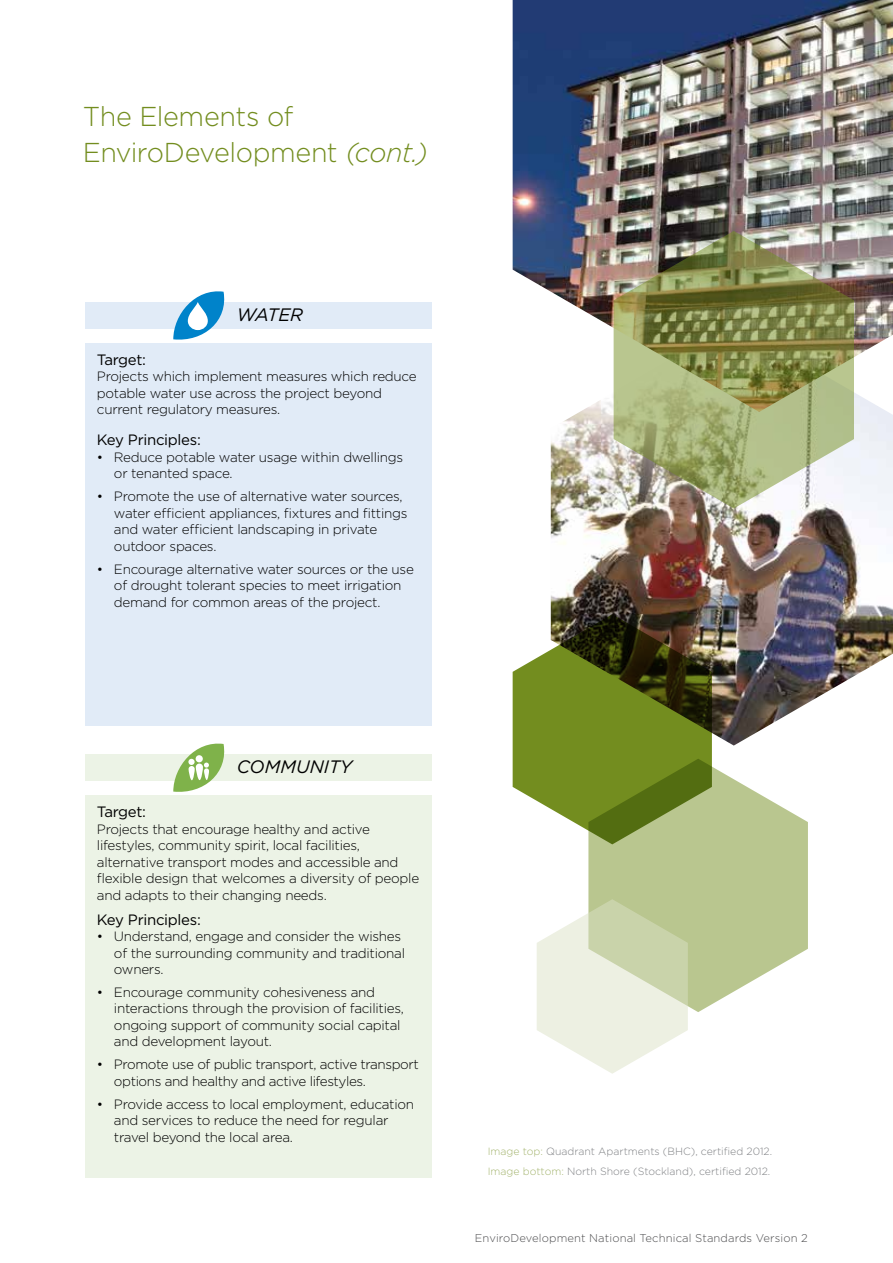
<style>
.page{position:relative;width:893px;height:1263px;background:#fff}
.page>*{position:absolute;margin:0;border:0;box-sizing:border-box;transform-origin:0 0}
.t1{font:300 27.3px/36.2px "Gotham";letter-spacing:-.015em;color:#738d1f}
.t2{font:italic 18px "Gotham";color:#000}
.t3{font:15px "Gotham";letter-spacing:-.02em;color:#000}
.t4{font:300 13.5px/16.5px "Gotham";letter-spacing:-.02em;color:#000}
.t5{font:300 11.25px "Gotham";letter-spacing:.01em;color:#4d4d4f}
.t6{font:300 10.5px/19.2px "Gotham";color:#808285}
.s1{font-style:italic}
.s2{color:#a4b46e}
</style>
<div class="page">
<svg style="left:588px;top:766px;width:220px;height:246px;fill:#b9c68f"></svg>
<svg style="left:537px;top:899px;width:151px;height:175px"></svg>
<svg style="left:513px;top:614px;width:199px;height:230px;fill:#738d1f"></svg>
<img style="left:551px;top:412px;width:342px;height:333px">
<div style="left:85px;top:343px;width:347px;height:383px;background:#e1ebf7"></div>
<div style="left:85px;top:302px;width:347px;height:26px;background:#e1ebf7"></div>
<svg style="left:173px;top:291px;width:55px;height:49px"></svg>
<svg style="left:188px;top:302px;width:20px;height:28px"></svg>
<div style="left:85px;top:795px;width:347px;height:383px;background:#ecf3e6"></div>
<div style="left:85px;top:754px;width:347px;height:27px;background:#ecf3e6"></div>
<svg style="left:173px;top:743px;width:52px;height:49px"></svg>
<img style="left:513px;top:0;width:380px;height:412px">
<img style="left:614px;top:231px;width:240px;height:277px">
<h1 class="t1" style="left:83px;top:97px;width:347px">The Elements of<br>EnviroDevelopment <span class="s1">(cont.)</span></h1>
<h2 class="t2" style="left:237px;top:303px;width:68px">WATER</h2>
<p class="t3" style="left:97px;top:350px;width:51px">Target:</p>
<p class="t4" style="left:97px;top:368px;width:321px">Projects which implement measures which reduce potable water use across the project beyond current regulatory measures.</p>
<p class="t3" style="left:97px;top:430px;width:105px">Key Principles:</p>
<p class="t4" style="left:114px;top:448px;width:291px;text-indent:-17px">• Reduce potable water usage within dwellings or tenanted space.</p>
<p class="t4" style="left:114px;top:488px;width:295px;text-indent:-17px">• Promote the use of alternative water sources, water efficient appliances, fixtures and fittings and water efficient landscaping in private outdoor spaces.</p>
<p class="t4" style="left:114px;top:560px;width:301px;text-indent:-17px">• Encourage alternative water sources or the use of drought tolerant species to meet irrigation demand for common areas of the project.</p>
<h2 class="t2" style="left:237px;top:755px;width:117px">COMMUNITY</h2>
<p class="t3" style="left:97px;top:802px;width:51px">Target:</p>
<p class="t4" style="left:97px;top:820px;width:324px">Projects that encourage healthy and active lifestyles, community spirit, local facilities, alternative transport modes and accessible and flexible design that welcomes a diversity of people and adapts to their changing needs.</p>
<p class="t3" style="left:97px;top:910px;width:105px">Key Principles:</p>
<p class="t4" style="left:114px;top:928px;width:293px;text-indent:-17px">• Understand, engage and consider the wishes of the surrounding community and traditional owners.</p>
<p class="t4" style="left:114px;top:983px;width:291px;text-indent:-17px">• Encourage community cohesiveness and interactions through the provision of facilities, ongoing support of community social capital and development layout.</p>
<p class="t4" style="left:114px;top:1056px;width:306px;text-indent:-17px">• Promote use of public transport, active transport options and healthy and active lifestyles.</p>
<p class="t4" style="left:114px;top:1095px;width:302px;text-indent:-17px">• Provide access to local employment, education and services to reduce the need for regular travel beyond the local area.</p>
<p class="t6" style="left:488px;top:1142px;width:286px"><span class="s2">Image top:</span> Quadrant Apartments (BHC), certified 2012.<br><span class="s2">Image bottom:</span> North Shore (Stockland), certified 2012.</p>
<p class="t5" style="left:475px;top:1231px;width:334px">EnviroDevelopment National Technical Standards Version 2</p>
</div>
